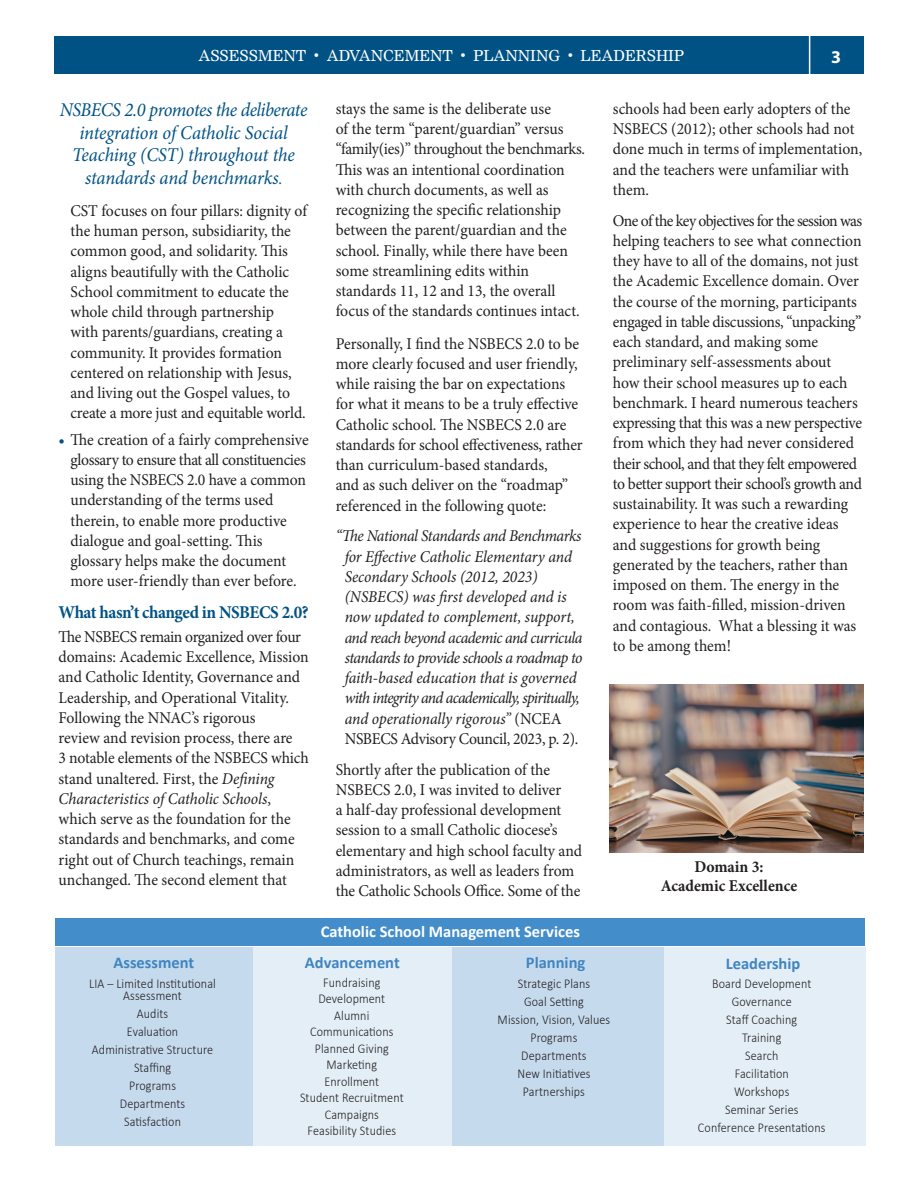
<style>
.page{position:relative;width:918px;height:1188px;background:#fff}
.page>*{position:absolute;margin:0;border:0;box-sizing:border-box;transform-origin:0 0}
.t1{font:italic 19.5px/22.5px "Minion Pro";letter-spacing:-.015em;color:#005285;text-align:center;scale:.95 1}
.t2{font:700 18px "Minion Pro";letter-spacing:-.025em;color:#005285;scale:.95 1}
.t3{font:700 18px "Myriad Pro";color:#fff}
.t4{font:16.5px/20.2px "Minion Pro";letter-spacing:-.005em;color:#231f20;scale:.95 1}
.t5{font:italic 16.5px/20.2px "Minion Pro";letter-spacing:-.015em;color:#231f20;scale:.95 1}
.t6{font:700 16.5px "Calibri";color:#4085c0}
.t7{font:700 16.5px "Calibri";color:#fff}
.t8{font:700 16.5px/19.5px "Minion Pro";color:#231f20;text-align:center;scale:.95 1}
.t9{font:15px "Nimrod";color:#fff}
.t10{font:300 13.5px/18px "Calibri";letter-spacing:.01em;color:#231f20;text-align:center;scale:.9 1}
.s1{font-style:normal;font-size:16.5px}
.s2{color:#005285}
.s3{font-style:italic}
.s4{font-style:normal}
</style>
<div class="page">
<div style="left:54px;top:37px;width:810px;height:37px;background:#005285"></div>
<hr style="left:809px;top:35px;width:1px;height:42px;background:#fff">
<div style="left:252px;top:947px;width:202px;height:199px;background:#e4eef7"></div>
<div style="left:452px;top:948px;width:213px;height:198px;background:#c6daee"></div>
<div style="left:55px;top:947px;width:198px;height:199px;background:#c6daee"></div>
<div style="left:664px;top:948px;width:201px;height:198px;background:#e4eef7"></div>
<div style="left:55px;top:918px;width:810px;height:28px;background:#448dcb"></div>
<img style="left:609px;top:685px;width:255px;height:168px">
<p class="t9" style="left:198px;top:47px;width:487px">ASSESSMENT • ADVANCEMENT • PLANNING • LEADERSHIP</p>
<p class="t3" style="left:831px;top:45px;width:11px">3</p>
<p class="t1" style="left:60px;top:99px;width:262px">NSBECS 2.0 promotes the deliberate integration of Catholic Social<br>Teaching (CST) throughout the standards and benchmarks<span class="s1">.</span></p>
<p class="t4" style="left:71px;top:201px;width:251px">CST focuses on four pillars: dignity of the human person, subsidiarity, the common good, and solidarity. This aligns beautifully with the Catholic School commitment to educate the whole child through partnership<br>with parents/guardians, creating a community. It provides formation centered on relationship with Jesus, and living out the Gospel values, to create a more just and equitable world.</p>
<p class="t4" style="left:71px;top:429px;width:252px;text-indent:-12px"><span class="s2">•</span> The creation of a fairly comprehensive glossary to ensure that all constituencies using the NSBECS 2.0 have a common understanding of the terms used therein, to enable more productive dialogue and goal-setting. This glossary helps make the document more user-friendly than ever before.</p>
<p class="t2" style="left:58px;top:599px;width:265px">What hasn’t changed in NSBECS 2.0?</p>
<p class="t4" style="left:58px;top:627px;width:265px">The NSBECS remain organized over four domains: Academic Excellence, Mission and Catholic Identity, Governance and Leadership, and Operational Vitality.<br>Following the NNAC’s rigorous<br>review and revision process, there are<br>3 notable elements of the NSBECS which stand unaltered. First, the <span class="s3">Defining Characteristics of Catholic Schools</span>, which serve as the foundation for the standards and benchmarks, and come right out of Church teachings, remain unchanged. The second element that</p>
<p class="t4" style="left:336px;top:99px;width:264px">stays the same is the deliberate use<br>of the term “parent/guardian” versus “family(ies)” throughout the benchmarks.<br>This was an intentional coordination with church documents, as well as recognizing the specific relationship between the parent/guardian and the school. Finally, while there have been some streamlining edits within standards 11, 12 and 13, the overall focus of the standards continues intact.</p>
<p class="t4" style="left:336px;top:333px;width:262px">Personally, I find the NSBECS 2.0 to be more clearly focused and user friendly, while raising the bar on expectations for what it means to be a truly effective Catholic school. The NSBECS 2.0 are standards for school effectiveness, rather than curriculum-based standards,<br>and as such deliver on the “roadmap” referenced in the following quote:</p>
<p class="t5" style="left:345px;top:526px;width:252px;text-indent:-9px">“The National Standards and Benchmarks for Effective Catholic Elementary and Secondary Schools (2012, 2023) (NSBECS) was first developed and is now updated to complement, support, and reach beyond academic and curricula standards to provide schools a roadmap to faith-based education that is governed with integrity and academically, spiritually, and operationally rigorous” <span class="s4">(NCEA NSBECS Advisory Council, 2023, p. 2).</span></p>
<p class="t4" style="left:336px;top:759px;width:261px">Shortly after the publication of the NSBECS 2.0, I was invited to deliver<br>a half-day professional development session to a small Catholic diocese’s elementary and high school faculty and administrators, as well as leaders from the Catholic Schools Office. Some of the</p>
<p class="t7" style="left:321px;top:920px;width:261px">Catholic School Management Services</p>
<p class="t4" style="left:613px;top:99px;width:264px">schools had been early adopters of the<br>NSBECS (2012); other schools had not done much in terms of implementation, and the teachers were unfamiliar with them.</p>
<p class="t4" style="left:613px;top:210px;width:264px">One of the key objectives for the session was helping teachers to see what connection they have to all of the domains, not just the Academic Excellence domain. Over the course of the morning, participants engaged in table discussions, “unpacking” each standard, and making some preliminary self-assessments about<br>how their school measures up to each benchmark. I heard numerous teachers expressing that this was a new perspective from which they had never considered their school, and that they felt empowered to better support their school’s growth and sustainability. It was such a rewarding experience to hear the creative ideas and suggestions for growth being generated by the teachers, rather than imposed on them. The energy in the room was faith-filled, mission-driven and contagious. What a blessing it was to be among them!</p>
<p class="t8" style="left:661px;top:856px;width:145px">Domain 3:<br>Academic Excellence</p>
<p class="t6" style="left:113px;top:951px;width:82px">Assessment</p>
<p class="t6" style="left:305px;top:951px;width:96px">Advancement</p>
<p class="t10" style="left:300px;top:974px;width:117px;line-height:16.5px">Fundraising<br>Development<br>Alumni<br>Communications<br>Planned Giving<br>Marketing<br>Enrollment<br>Student Recruitment<br>Campaigns<br>Feasibility Studies</p>
<p class="t10" style="left:89px;top:977px;width:142px;line-height:12px">LIA – Limited Institutional<br>Assessment</p>
<p class="t10" style="left:92px;top:1004px;width:136px">Audits<br>Evaluation<br>Administrative Structure<br>Staffing<br>Programs<br>Departments<br>Satisfaction</p>
<p class="t6" style="left:526px;top:951px;width:61px">Planning</p>
<p class="t10" style="left:498px;top:975px;width:127px">Strategic Plans<br>Goal Setting<br>Mission, Vision, Values<br>Programs<br>Departments<br>New Initiatives<br>Partnerships</p>
<p class="t6" style="left:726px;top:952px;width:76px">Leadership</p>
<p class="t10" style="left:698px;top:975px;width:143px">Board Development<br>Governance<br>Staff Coaching<br>Training<br>Search<br>Facilitation<br>Workshops<br>Seminar Series<br>Conference Presentations</p>
</div>
